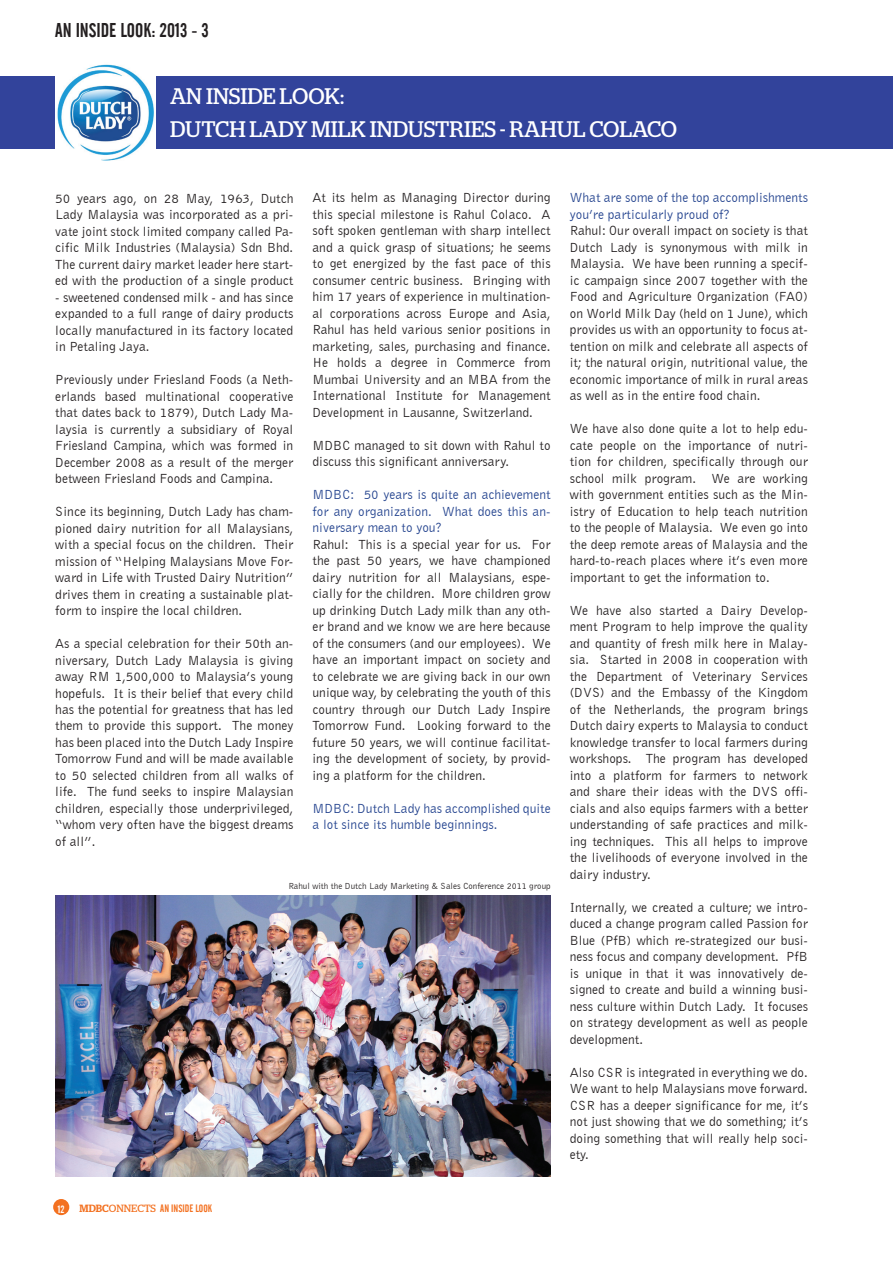
<style>
.page{position:relative;width:893px;height:1263px;background:#fff}
.page>*{position:absolute;margin:0;border:0;box-sizing:border-box;transform-origin:0 0}
.t1{font:22.5px/33px "Stag";letter-spacing:-.005em;color:#fff}
.t2{font:19.5px "Alternate Gothic No 2 BT";color:#231f20}
.t3{font:13.5px/16.5px "Bell Gothic BT";color:#231f20;text-align:justify}
.t4{font:13.5px/16.5px "Bell Gothic BT";color:#22428e}
.t5{font:10.5px "Alternate Gothic No 2 BT";color:#f37121}
.t6{font:500 10.5px "Stag";color:#f37121}
.t7{font:10.5px "Alternate Gothic No 2 BT";color:#fff}
.t8{font:9px "Bell Gothic BT";color:#231f20}
.s1{font-weight:400}
.s2{font-family:"Stag"}
</style>
<div class="page">
<div style="left:53px;top:1199px;width:16px;height:16px;background:#f37121;border-radius:50%"></div>
<div style="left:0;top:77px;width:893px;height:72px;background:#32439b"></div>
<img style="left:55px;top:64px;width:101px;height:97px">
<img style="left:55px;top:895px;width:496px;height:281px">
<h2 class="t2" style="left:55px;top:20px;width:155px">AN INSIDE LOOK: 2013 - 3</h2>
<h1 class="t1" style="left:170px;top:79px;width:48px">AN INSI</h1>
<h1 class="t1" style="left:247px;top:79px;width:62px">DE LOOK</h1>
<h1 class="t1" style="left:170px;top:79px;width:292px;text-indent:170px">:<br>DUTCH LADY MILK INDUSTRIES</h1>
<h1 class="t1" style="left:500px;top:112px;width:178px">- RAHUL COLACO</h1>
<p class="t3" style="left:55px;top:189px;width:240px">50 years ago, on 28 May, 1963, Dutch Lady Malaysia was incorporated as a pri&shy;vate joint stock limited company called Pa&shy;cific Milk Industries (Malaysia) Sdn Bhd.<br>The current dairy market leader here start&shy;ed with the production of a single product</p>
<p class="t3" style="left:55px;top:288px;width:240px">- sweetened condensed milk - and has since expanded to a full range of dairy products locally manufactured in its factory located in Petaling Jaya.</p>
<p class="t3" style="left:55px;top:371px;width:240px">Previously under Friesland Foods (a Neth&shy;erlands based multinational cooperative that dates back to 1879), Dutch Lady Ma&shy;laysia is currently a subsidiary of Royal Friesland Campina, which was formed in December 2008 as a result of the merger between Friesland Foods and Campina.</p>
<p class="t3" style="left:55px;top:503px;width:240px">Since its beginning, Dutch Lady has cham&shy;pioned dairy nutrition for all Malaysians, with a special focus on the children. Their mission of “Helping Malaysians Move For&shy;ward in Life with Trusted Dairy Nutrition” drives them in creating a sustainable plat&shy;form to inspire the local children.</p>
<p class="t3" style="left:55px;top:635px;width:240px">As a special celebration for their 50th an&shy;niversary, Dutch Lady Malaysia is giving away RM 1,500,000 to Malaysia’s young hopefuls. It is their belief that every child has the potential for greatness that has led them to provide this support. The money has been placed into the Dutch Lady Inspire Tomorrow Fund and will be made available to 50 selected children from all walks of life. The fund seeks to inspire Malaysian children, especially those underprivileged, “whom very often have the biggest dreams of all”.</p>
<p class="t3" style="left:313px;top:189px;width:240px">At its helm as Managing Director during this special milestone is Rahul Colaco. A soft spoken gentleman with sharp intellect and a quick grasp of situations; he seems to get energized by the fast pace of this consumer centric business. Bringing with him 17 years of experience in multination&shy;al corporations across Europe and Asia, Rahul has held various senior positions in marketing, sales, purchasing and finance.<br>He holds a degree in Commerce from Mumbai University and an MBA from the International Institute for Management Development in Lausanne, Switzerland.</p>
<p class="t3" style="left:313px;top:437px;width:240px">MDBC managed to sit down with Rahul to discuss this significant anniversary.</p>
<p class="t4" style="left:313px;top:486px;width:240px;text-align:justify">MDBC: 50 years is quite an achievement for any organization. What does this an&shy;niversary mean to you?</p>
<p class="t3" style="left:313px;top:536px;width:240px">Rahul: This is a special year for us. For the past 50 years, we have championed dairy nutrition for all Malaysians, espe&shy;cially for the children. More children grow up drinking Dutch Lady milk than any oth&shy;er brand and we know we are here because of the consumers (and our employees). We have an important impact on society and to celebrate we are giving back in our own unique way, by celebrating the youth of this country through our Dutch Lady Inspire Tomorrow Fund. Looking forward to the future 50 years, we will continue facilitat&shy;ing the development of society, by provid&shy;ing a platform for the children.</p>
<p class="t4" style="left:313px;top:800px;width:240px">MDBC: Dutch Lady has accomplished quite a lot since its humble beginnings.</p>
<p class="t8" style="left:288px;top:880px;width:264px">Rahul with the Dutch Lady Marketing &amp; Sales Conference 2011 group</p>
<p class="t7" style="left:58px;top:1203px;width:8px">12</p>
<p class="t6" style="left:80px;top:1202px;width:38px">MDBC<span class="s1">ONNE</span></p>
<p class="t5" style="left:137px;top:1202px;width:76px"><span class="s2">CTS</span> AN INSIDE LOOK</p>
<p class="t4" style="left:570px;top:189px;width:240px">What are some of the top accomplishments you’re particularly proud of?</p>
<p class="t3" style="left:570px;top:222px;width:240px">Rahul: Our overall impact on society is that Dutch Lady is synonymous with milk in Malaysia. We have been running a specif&shy;ic campaign since 2007 together with the Food and Agriculture Organization (FAO) on World Milk Day (held on 1 June), which provides us with an opportunity to focus at&shy;tention on milk and celebrate all aspects of it; the natural origin, nutritional value, the economic importance of milk in rural areas as well as in the entire food chain.</p>
<p class="t3" style="left:570px;top:420px;width:240px">We have also done quite a lot to help edu&shy;cate people on the importance of nutri&shy;tion for children, specifically through our school milk program. We are working with government entities such as the Min&shy;istry of Education to help teach nutrition to the people of Malaysia. We even go into the deep remote areas of Malaysia and the hard-to-reach places where it’s even more important to get the information to.</p>
<p class="t3" style="left:570px;top:602px;width:240px">We have also started a Dairy Develop&shy;ment Program to help improve the quality and quantity of fresh milk here in Malay&shy;sia. Started in 2008 in cooperation with the Department of Veterinary Services (DVS) and the Embassy of the Kingdom of the Netherlands, the program brings Dutch dairy experts to Malaysia to conduct knowledge transfer to local farmers during workshops. The program has developed into a platform for farmers to network and share their ideas with the DVS offi&shy;cials and also equips farmers with a better understanding of safe practices and milk&shy;ing techniques. This all helps to improve the livelihoods of everyone involved in the dairy industry.</p>
<p class="t3" style="left:570px;top:899px;width:240px">Internally, we created a culture; we intro&shy;duced a change program called Passion for Blue (PfB) which re-strategized our busi&shy;ness focus and company development. PfB is unique in that it was innovatively de&shy;signed to create and build a winning busi&shy;ness culture within Dutch Lady. It focuses on strategy development as well as people development.</p>
<p class="t3" style="left:570px;top:1064px;width:240px">Also CSR is integrated in everything we do.<br>We want to help Malaysians move forward.<br>CSR has a deeper significance for me, it’s not just showing that we do something; it’s doing something that will really help soci&shy;ety.</p>
</div>
